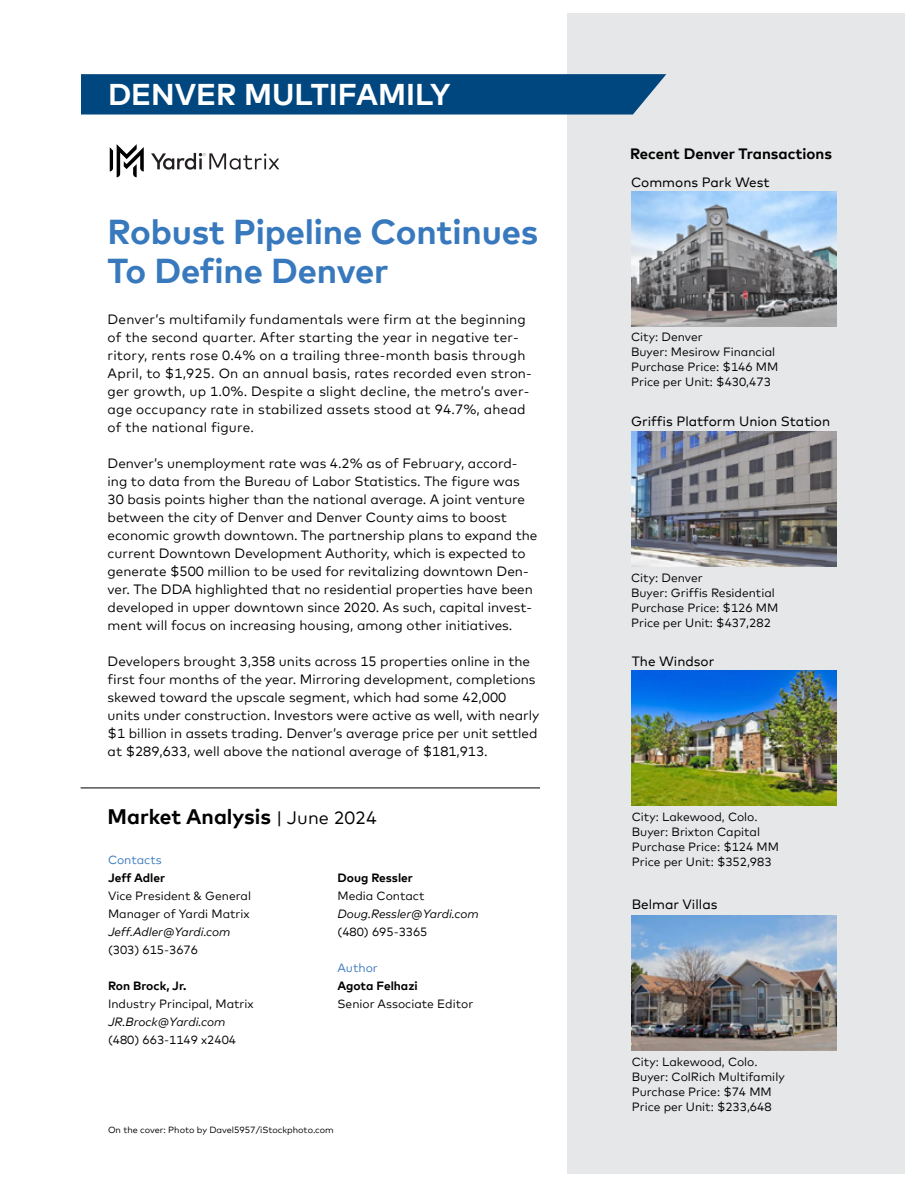
<style>
.page{position:relative;width:918px;height:1188px;background:#fff}
.page>*{position:absolute;margin:0;border:0;box-sizing:border-box;transform-origin:0 0}
.t1{font:700 34.5px/39px "Mark Offc Pro";letter-spacing:-.005em;color:#3879be}
.t2{font:700 30px "Mark Offc Pro";color:#fff}
.t3{font:700 21px "Mark Offc Pro";color:#000}
.t4{font:700 15px "Mark Offc Pro";color:#000}
.t5{font:13.5px/18px "Mark Offc Pro";color:#000}
.t6{font:13.5px "Mark Offc Pro";color:#000}
.t7{font:12px/15px "Mark Offc Pro";color:#000}
.t8{font:italic 12px "Mark Offc Pro";color:#000}
.t9{font:700 12px "Mark Offc Pro";color:#000}
.t10{font:12px "Mark Offc Pro";color:#3879be}
.t11{font:9px "Mark Offc Pro";color:#000}
.s1{font-weight:400;font-size:18px}
</style>
<div class="page">
<svg style="left:151px;top:153px;width:128px;height:17px"></svg>
<svg style="left:110px;top:144px;width:34px;height:33px"></svg>
<div style="left:567px;top:14px;width:337px;height:1160px;background:#e6e7e8"></div>
<img style="left:632px;top:670px;width:205px;height:135px">
<img style="left:632px;top:915px;width:205px;height:135px">
<img style="left:631px;top:191px;width:205px;height:135px">
<img style="left:631px;top:432px;width:205px;height:135px">
<hr style="left:81px;top:788px;width:459px;height:1px;background:#000">
<svg style="left:81px;top:74px;width:585px;height:41px;background:#094c83"></svg>
<h2 class="t2" style="left:108px;top:71px;width:344px">DENVER MULTIFAMILY</h2>
<h1 class="t1" style="left:108px;top:209px;width:432px">Robust Pipeline Continues<br>To Define Denver</h1>
<p class="t5" style="left:108px;top:309px;width:426px">Denver’s multifamily fundamentals were firm at the beginning of the second quarter. After starting the year in negative ter&shy;ritory, rents rose 0.4% on a trailing three-month basis through April, to $1,925. On an annual basis, rates recorded even stron&shy;ger growth, up 1.0%. Despite a slight decline, the metro’s aver&shy;age occupancy rate in stabilized assets stood at 94.7%, ahead of the national figure.</p>
<p class="t5" style="left:108px;top:453px;width:431px">Denver’s unemployment rate was 4.2% as of February, accord&shy;ing to data from the Bureau of Labor Statistics. The figure was 30 basis points higher than the national average. A joint venture between the city of Denver and Denver County aims to boost economic growth downtown. The partnership plans to expand the current Downtown Development Authority, which is expected to generate $500 million to be used for revitalizing downtown Den&shy;ver. The DDA highlighted that no residential properties have been developed in upper downtown since 2020. As such, capital invest&shy;ment will focus on increasing housing, among other initiatives.</p>
<p class="t5" style="left:108px;top:651px;width:433px">Developers brought 3,358 units across 15 properties online in the first four months of the year. Mirroring development, completions skewed toward the upscale segment, which had some 42,000 units under construction. Investors were active as well, with nearly $1 billion in assets trading. Denver’s average price per unit settled at $289,633, well above the national average of $181,913.</p>
<h3 class="t3" style="left:108px;top:800px;width:271px">Market Analysis <span class="s1">| June 2024</span></h3>
<p class="t10" style="left:108px;top:851px;width:55px">Contacts</p>
<p class="t9" style="left:108px;top:869px;width:59px">Jeff Adler</p>
<p class="t7" style="left:108px;top:886px;width:145px;line-height:18px">Vice President &amp; General<br>Manager of Yardi Matrix</p>
<p class="t8" style="left:108px;top:923px;width:124px">Jeff.Adler@Yardi.com</p>
<p class="t7" style="left:108px;top:941px;width:92px">(303) 615-3676</p>
<p class="t9" style="left:108px;top:977px;width:80px">Ron Brock, Jr.</p>
<p class="t7" style="left:108px;top:995px;width:147px">Industry Principal, Matrix</p>
<p class="t8" style="left:108px;top:1013px;width:119px">JR.Brock@Yardi.com</p>
<p class="t7" style="left:108px;top:1031px;width:130px">(480) 663-1149 x2404</p>
<p class="t9" style="left:338px;top:869px;width:77px">Doug Ressler</p>
<p class="t7" style="left:338px;top:887px;width:89px">Media Contact</p>
<p class="t8" style="left:338px;top:905px;width:143px">Doug.Ressler@Yardi.com</p>
<p class="t7" style="left:338px;top:923px;width:92px">(480) 695-3365</p>
<p class="t10" style="left:338px;top:959px;width:42px">Author</p>
<p class="t9" style="left:338px;top:977px;width:82px">Agota Felhazi</p>
<p class="t7" style="left:338px;top:995px;width:137px">Senior Associate Editor</p>
<p class="t11" style="left:108px;top:1123px;width:227px">On the cover: Photo by Davel5957/iStockphoto.com</p>
<p class="t4" style="left:630px;top:142px;width:203px">Recent Denver Transactions</p>
<p class="t6" style="left:631px;top:172px;width:140px">Commons Park West</p>
<p class="t7" style="left:631px;top:328px;width:149px">City: Denver<br>Buyer: Mesirow Financial<br>Purchase Price: $146 MM<br>Price per Unit: $430,473</p>
<p class="t6" style="left:631px;top:411px;width:201px">Griffis Platform Union Station</p>
<p class="t7" style="left:631px;top:570px;width:149px">City: Denver<br>Buyer: Griffis Residential<br>Purchase Price: $126 MM<br>Price per Unit: $437,282</p>
<p class="t6" style="left:632px;top:651px;width:84px">The Windsor</p>
<p class="t7" style="left:632px;top:808px;width:149px">City: Lakewood, Colo.<br>Buyer: Brixton Capital<br>Purchase Price: $124 MM<br>Price per Unit: $352,983</p>
<p class="t6" style="left:632px;top:894px;width:87px">Belmar Villas</p>
<p class="t7" style="left:632px;top:1053px;width:154px">City: Lakewood, Colo.<br>Buyer: ColRich Multifamily<br>Purchase Price: $74 MM<br>Price per Unit: $233,648</p>
</div>
